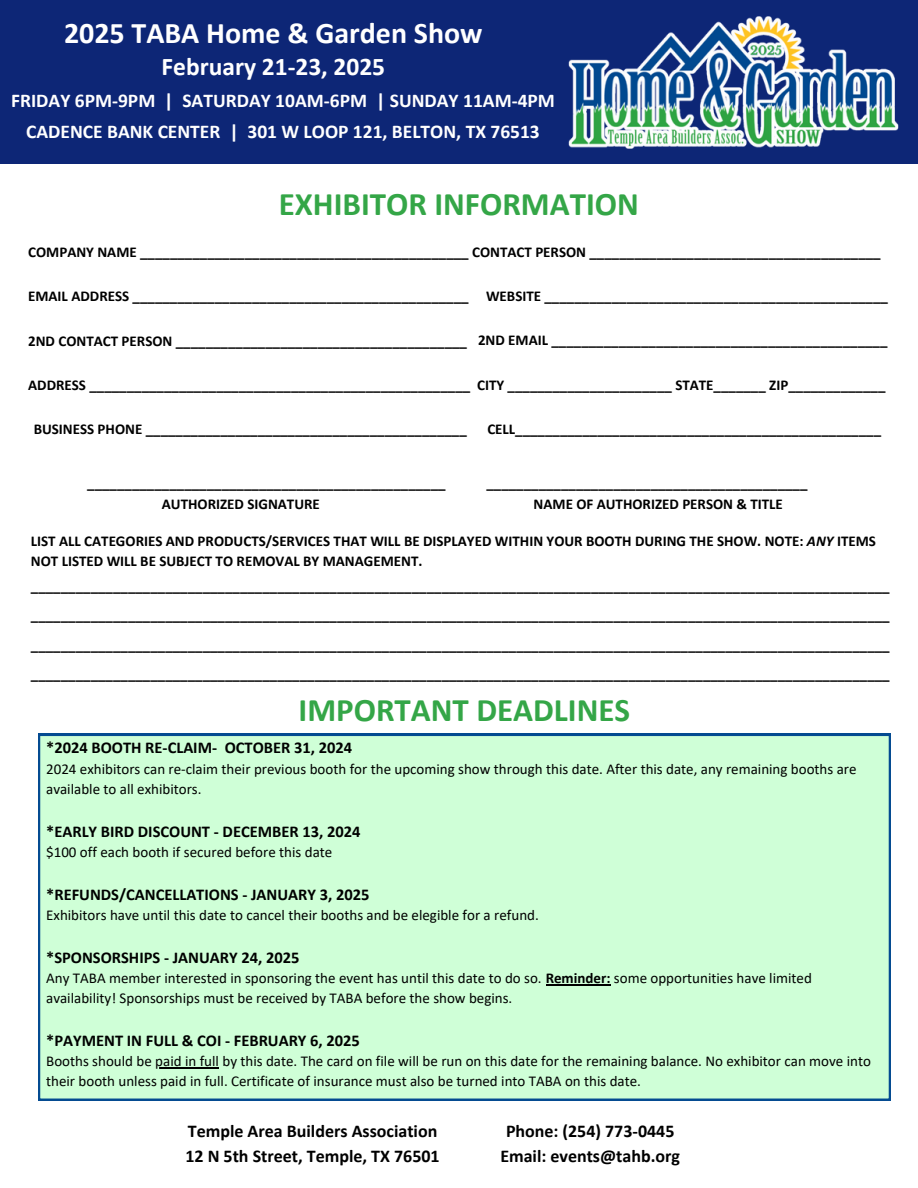
<style>
.page{position:relative;width:918px;height:1188px;background:#fff}
.page>*{position:absolute;margin:0;border:0;box-sizing:border-box;transform-origin:0 0}
.t1{font:700 33px "Calibri";color:#34a647}
.t2{font:700 30px "Calibri";color:#fff}
.t3{font:700 25.5px "Calibri";color:#fff}
.t4{font:700 19.5px "Calibri";color:#fff}
.t5{font:700 18px/24.8px "Calibri";color:#000}
.t6{font:700 16.5px "Calibri";color:#000}
.t7{font:700 15px/29.2px "Calibri";color:#000}
.t8{font:15px/20.2px "Calibri";color:#000}
.s1{font-style:italic}
.s2{font-weight:700}
</style>
<div class="page">
<div style="left:0;top:0;width:918px;height:164px;background:#0d2676"></div>
<img style="left:568px;top:16px;width:331px;height:133px">
<div style="left:38px;top:734px;width:853px;height:367px;background:#cfffd7"></div>
<hr style="left:546px;top:984px;width:65px;height:1px;background:#000">
<hr style="left:155px;top:1067px;width:64px;height:1px;background:#000">
<h4 class="t2" style="left:64px;top:21px;width:420px">2025 TABA Home &amp; Garden Show</h4>
<h4 class="t3" style="left:162px;top:56px;width:225px">February 21-23, 2025</h4>
<h6 class="t4" style="left:11px;top:92px;width:545px">FRIDAY 6PM-9PM | SATURDAY 10AM-6PM | SUNDAY 11AM-4PM</h6>
<h6 class="t4" style="left:26px;top:123px;width:515px">CADENCE BANK CENTER | 301 W LOOP 121, BELTON, TX 76513</h6>
<p class="t1" style="left:279px;top:191px;width:362px">EXHIBITOR INFORMATION</p>
<h1 class="t7" style="left:28px;top:238px;width:854px">COMPANY NAME ____________________________________________ CONTACT PERSON _______________________________________</h1>
<h6 class="t7" style="left:486px;top:283px;width:403px">WEBSITE ______________________________________________</h6>
<p class="t7" style="left:28px;top:283px;width:442px">EMAIL ADDRESS _____________________________________________</p>
<h5 class="t7" style="left:28px;top:327px;width:861px">2ND CONTACT PERSON _______________________________________ 2ND EMAIL _____________________________________________</h5>
<h6 class="t7" style="left:28px;top:371px;width:859px">ADDRESS ___________________________________________________ CITY ______________________ STATE_______ ZIP_____________</h6>
<h6 class="t7" style="left:34px;top:416px;width:435px">BUSINESS PHONE ___________________________________________</h6>
<h6 class="t7" style="left:487px;top:416px;width:395px">CELL_________________________________________________</h6>
<h6 class="t7" style="left:87px;top:470px;width:360px">________________________________________________</h6>
<h6 class="t7" style="left:486px;top:470px;width:323px">___________________________________________</h6>
<h6 class="t7" style="left:162px;top:490px;width:160px">AUTHORIZED SIGNATURE</h6>
<h6 class="t7" style="left:534px;top:490px;width:251px">NAME OF AUTHORIZED PERSON &amp; TITLE</h6>
<h3 class="t7" style="left:31px;top:532px;width:846px;line-height:20.2px">LIST ALL CATEGORIES AND PRODUCTS/SERVICES THAT WILL BE DISPLAYED WITHIN YOUR BOOTH DURING THE SHOW. NOTE: <span class="s1">ANY</span> ITEMS<br>NOT LISTED WILL BE SUBJECT TO REMOVAL BY MANAGEMENT.</h3>
<h3 class="t7" style="left:31px;top:573px;width:860px;text-align:justify">___________________________________________________________________________________________________________________ ___________________________________________________________________________________________________________________ ___________________________________________________________________________________________________________________ ___________________________________________________________________________________________________________________</h3>
<h6 class="t1" style="left:299px;top:697px;width:333px">IMPORTANT DEADLINES</h6>
<h6 class="t6" style="left:46px;top:741px;width:308px">*2024 BOOTH RE-CLAIM- OCTOBER 31, 2024</h6>
<h6 class="t8" style="left:46px;top:760px;width:812px">2024 exhibitors can re-claim their previous booth for the upcoming show through this date. After this date, any remaining booths are available to all exhibitors.</h6>
<h1 class="t6" style="left:46px;top:824px;width:316px">*EARLY BIRD DISCOUNT - DECEMBER 13, 2024</h1>
<p class="t8" style="left:46px;top:843px;width:288px">$100 off each booth if secured before this date</p>
<p class="t6" style="left:46px;top:887px;width:325px">*REFUNDS/CANCELLATIONS - JANUARY 3, 2025</p>
<p class="t8" style="left:46px;top:906px;width:494px">Exhibitors have until this date to cancel their booths and be elegible for a refund.</p>
<p class="t6" style="left:46px;top:950px;width:255px">*SPONSORSHIPS - JANUARY 24, 2025</p>
<p class="t8" style="left:46px;top:969px;width:767px">Any TABA member interested in sponsoring the event has until this date to do so. <span class="s2">Reminder:</span> some opportunities have limited availability! Sponsorships must be received by TABA before the show begins.</p>
<p class="t6" style="left:46px;top:1033px;width:315px">*PAYMENT IN FULL &amp; COI - FEBRUARY 6, 2025</p>
<p class="t8" style="left:46px;top:1052px;width:826px">Booths should be paid in full by this date. The card on file will be run on this date for the remaining balance. No exhibitor can move into</p>
<p class="t8" style="left:46px;top:1072px;width:596px">their booth unless paid in full. Certificate of insurance must also be turned into TABA on this date.</p>
<p class="t5" style="left:185px;top:1120px;width:256px">Temple Area Builders Association<br>12 N 5th Street, Temple, TX 76501</p>
<h5 class="t5" style="left:500px;top:1120px;width:181px;text-align:center">Phone: (254) 773-0445<br>Email: events@tahb.org</h5>
</div>
